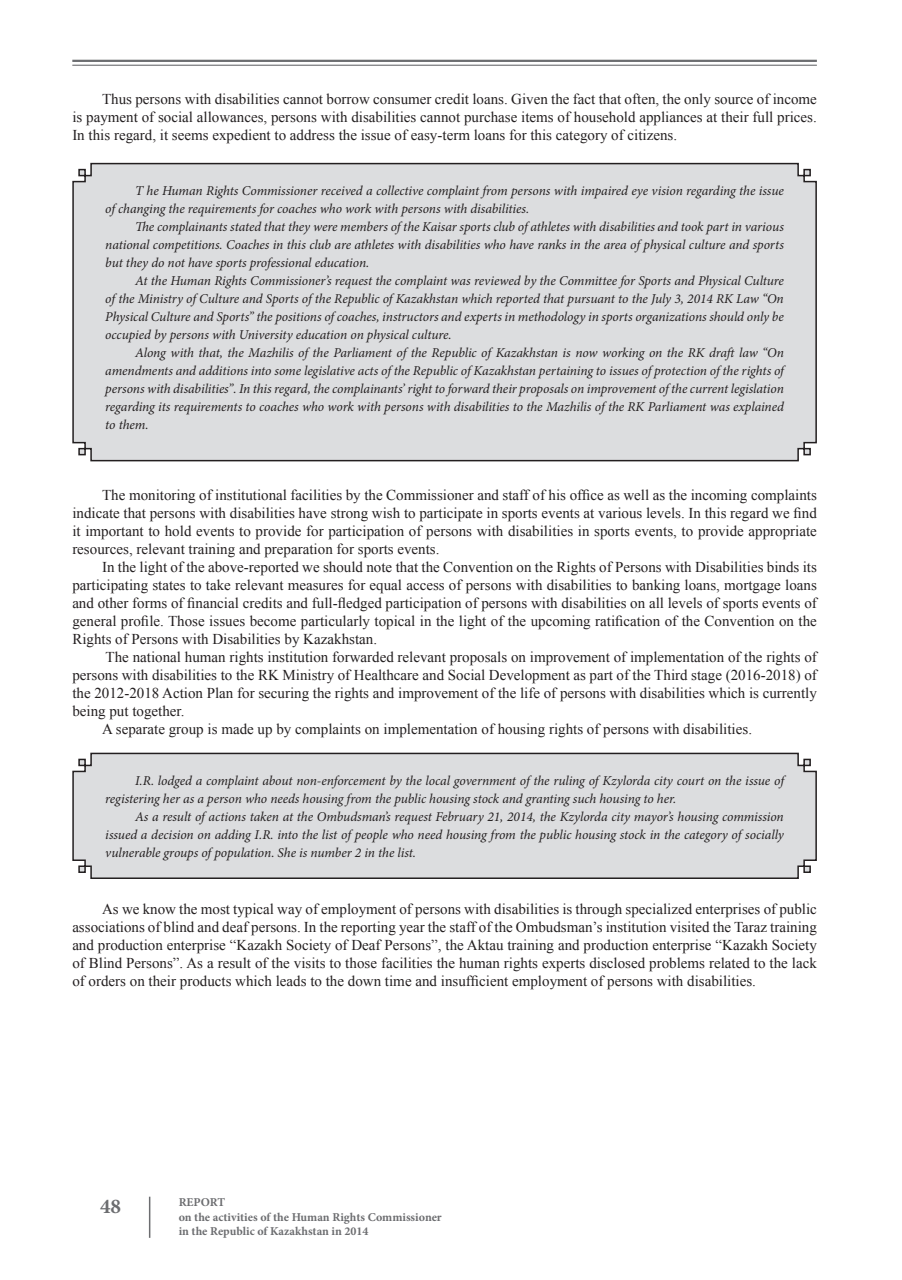
<style>
.page{position:relative;width:902px;height:1280px;background:#fff}
.page>*{position:absolute;margin:0;border:0;box-sizing:border-box;transform-origin:0 0}
.t1{font:700 21px "Minion Pro";color:#6c6d70}
.t2{font:15px/18px "Times New Roman";color:#231f20;text-align:justify}
.t3{font:italic 13.5px/18px "Minion Pro";letter-spacing:-.01em;color:#231f20;text-align:justify}
.t4{font:700 12px/14.4px "Minion Pro";color:#6c6d70}
</style>
<div class="page">
<hr style="left:72px;top:60px;width:744px;height:2px;background:#6c6d70">
<hr style="left:72px;top:65px;width:744px;height:1px;background:#6c6d70">
<hr style="left:149px;top:1197px;width:1px;height:41px;background:#6c6d70">
<div style="left:72px;top:162px;width:745px;height:300px;background:#dcdddf"></div>
<div style="left:72px;top:752px;width:745px;height:127px;background:#dcdddf"></div>
<p class="t2" style="left:72px;top:90px;width:746px;text-indent:30px">Thus persons with disabilities cannot borrow consumer credit loans. Given the fact that often, the only source of income is payment of social allowances, persons with disabilities cannot purchase items of household appliances at their full prices.<br>In this regard, it seems expedient to address the issue of easy-term loans for this category of citizens.</p>
<p class="t3" style="left:105px;top:182px;width:680px;text-indent:30px">T he Human Rights Commissioner received a collective complaint from persons with impaired eye vision regarding the issue of changing the requirements for coaches who work with persons with disabilities.</p>
<p class="t3" style="left:105px;top:218px;width:680px;text-indent:30px">The complainants stated that they were members of the Kaisar sports club of athletes with disabilities and took part in various national competitions. Coaches in this club are athletes with disabilities who have ranks in the area of physical culture and sports but they do not have sports professional education.</p>
<p class="t3" style="left:105px;top:272px;width:680px;text-indent:30px">At the Human Rights Commissioner’s request the complaint was reviewed by the Committee for Sports and Physical Culture of the Ministry of Culture and Sports of the Republic of Kazakhstan which reported that pursuant to the July 3, 2014 RK Law “On Physical Culture and Sports” the positions of coaches, instructors and experts in methodology in sports organizations should only be occupied by persons with University education on physical culture.</p>
<p class="t3" style="left:105px;top:344px;width:680px;text-indent:30px">Along with that, the Mazhilis of the Parliament of the Republic of Kazakhstan is now working on the RK draft law “On amendments and additions into some legislative acts of the Republic of Kazakhstan pertaining to issues of protection of the rights of persons with disabilities”. In this regard, the complainants’ right to forward their proposals on improvement of the current legislation regarding its requirements to coaches who work with persons with disabilities to the Mazhilis of the RK Parliament was explained to them.</p>
<p class="t2" style="left:72px;top:486px;width:746px;text-indent:30px">The monitoring of institutional facilities by the Commissioner and staff of his office as well as the incoming complaints indicate that persons with disabilities have strong wish to participate in sports events at various levels. In this regard we find it important to hold events to provide for participation of persons with disabilities in sports events, to provide appropriate resources, relevant training and preparation for sports events.</p>
<p class="t2" style="left:72px;top:558px;width:746px;text-indent:30px">In the light of the above-reported we should note that the Convention on the Rights of Persons with Disabilities binds its participating states to take relevant measures for equal access of persons with disabilities to banking loans, mortgage loans and other forms of financial credits and full-fledged participation of persons with disabilities on all levels of sports events of general profile. Those issues become particularly topical in the light of the upcoming ratification of the Convention on the Rights of Persons with Disabilities by Kazakhstan.</p>
<p class="t2" style="left:106px;top:648px;width:712px">The national human rights institution forwarded relevant proposals on improvement of implementation of the rights of</p>
<p class="t2" style="left:72px;top:666px;width:746px">persons with disabilities to the RK Ministry of Healthcare and Social Development as part of the Third stage (2016-2018) of</p>
<p class="t2" style="left:72px;top:684px;width:746px">the 2012-2018 Action Plan for securing the rights and improvement of the life of persons with disabilities which is currently</p>
<p class="t2" style="left:72px;top:702px;width:114px">being put together.</p>
<p class="t2" style="left:102px;top:720px;width:651px">A separate group is made up by complaints on implementation of housing rights of persons with disabilities.</p>
<p class="t3" style="left:105px;top:772px;width:680px;text-indent:30px">I.R. lodged a complaint about non-enforcement by the local government of the ruling of Kzylorda city court on the issue of registering her as a person who needs housing from the public housing stock and granting such housing to her.</p>
<p class="t3" style="left:105px;top:808px;width:680px;text-indent:30px">As a result of actions taken at the Ombudsman’s request February 21, 2014, the Kzylorda city mayor’s housing commission issued a decision on adding I.R. into the list of people who need housing from the public housing stock in the category of socially vulnerable groups of population. She is number 2 in the list.</p>
<p class="t2" style="left:72px;top:900px;width:746px;text-indent:30px">As we know the most typical way of employment of persons with disabilities is through specialized enterprises of public associations of blind and deaf persons. In the reporting year the staff of the Ombudsman’s institution visited the Taraz training and production enterprise “Kazakh Society of Deaf Persons”, the Aktau training and production enterprise “Kazakh Society of Blind Persons”. As a result of the visits to those facilities the human rights experts disclosed problems related to the lack of orders on their products which leads to the down time and insufficient employment of persons with disabilities.</p>
<h1 class="t1" style="left:100px;top:1191px;width:22px">48</h1>
<p class="t4" style="left:179px;top:1195px;width:264px">REPORT<br>on the activities of the Human Rights Commissioner in the Republic of Kazakhstan in 2014</p>
</div>
